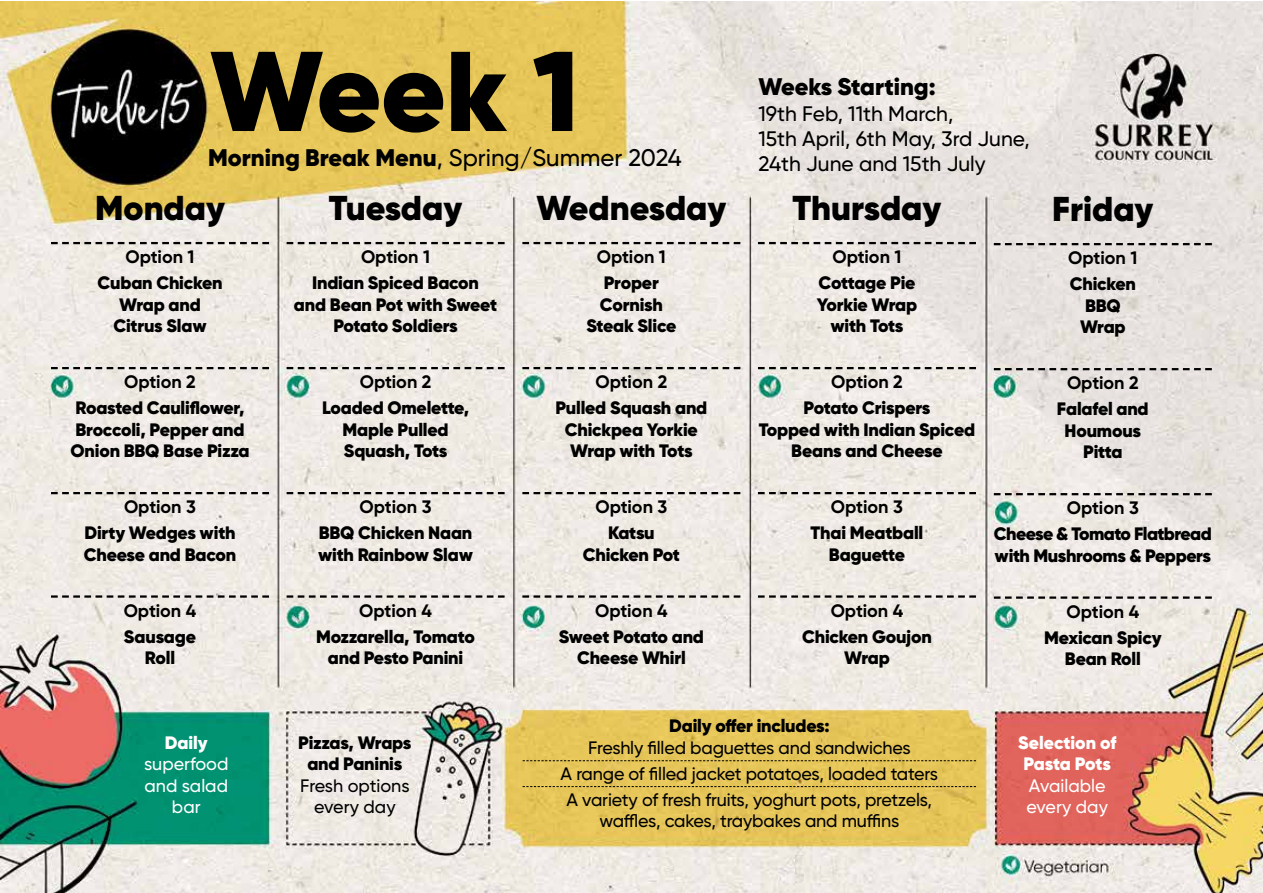
<style>
.page{position:relative;width:1263px;height:893px;background:#fff}
.page>*{position:absolute;margin:0;border:0;box-sizing:border-box;transform-origin:0 0}
.Week_title{font:900 113.1px "Gilroy";color:#000}
.t1{font:900 34.5px "Gilroy";color:#000}
.Page_Subhead_Bold{font:500 24px "Gilroy";color:#000}
.Page_Subhead_Bold-2{font:900 24px "Gilroy";color:#000}
.Dates{font:500 21px/25.2px "Gilroy";color:#000}
.Body_Bold{font:900 18px/21.6px "Gilroy";letter-spacing:-.01em;color:#000;text-align:center}
.Body_Light{font:500 18px/21.6px "Gilroy";letter-spacing:-.01em;color:#000;text-align:center}
.t2{font:700 18px "Gilroy";color:#000}
.Body_Bold-2{font:900 18px/21.6px "Gilroy";letter-spacing:-.03em;color:#000}
.Body_White_Light{font:500 18px/21.6px "Gilroy";color:#fff}
.Body_White_Bold{font:900 18px "Gilroy";color:#fff}
.s1{font-weight:900}
</style>
<div class="page">
<img style="left:0;top:1px;width:1263px;height:892px">
<svg style="left:51px;top:242px;width:218px;height:2px"></svg>
<svg style="left:51px;top:367px;width:218px;height:2px"></svg>
<svg style="left:51px;top:492px;width:218px;height:2px"></svg>
<svg style="left:51px;top:595px;width:218px;height:3px"></svg>
<svg style="left:287px;top:242px;width:218px;height:2px"></svg>
<svg style="left:287px;top:367px;width:218px;height:2px"></svg>
<svg style="left:287px;top:492px;width:218px;height:2px"></svg>
<svg style="left:287px;top:595px;width:218px;height:3px"></svg>
<svg style="left:522px;top:242px;width:218px;height:2px"></svg>
<svg style="left:522px;top:367px;width:218px;height:2px"></svg>
<svg style="left:522px;top:492px;width:218px;height:2px"></svg>
<svg style="left:522px;top:595px;width:218px;height:3px"></svg>
<svg style="left:758px;top:242px;width:218px;height:2px"></svg>
<svg style="left:758px;top:367px;width:218px;height:2px"></svg>
<svg style="left:758px;top:492px;width:218px;height:2px"></svg>
<svg style="left:758px;top:595px;width:218px;height:3px"></svg>
<svg style="left:994px;top:243px;width:218px;height:2px"></svg>
<svg style="left:994px;top:368px;width:218px;height:2px"></svg>
<svg style="left:994px;top:493px;width:218px;height:2px"></svg>
<svg style="left:994px;top:596px;width:218px;height:3px"></svg>
<svg style="left:523px;top:760px;width:453px;height:1px"></svg>
<svg style="left:523px;top:786px;width:453px;height:1px"></svg>
<p class="Week_title" style="left:210px;top:20px;width:371px">Week 1</p>
<p class="Page_Subhead_Bold" style="left:208px;top:143px;width:475px"><span class="s1">Morning Break Menu</span>, Spring/Summer 2024</p>
<h2 class="t1" style="left:95px;top:186px;width:131px">Monday</h2>
<p class="t2" style="left:125px;top:246px;width:71px">Option 1</p>
<p class="Body_Bold" style="left:97px;top:272px;width:127px">Cuban Chicken<br>Wrap and<br>Citrus Slaw</p>
<h2 class="t1" style="left:329px;top:186px;width:135px">Tuesday</h2>
<p class="t2" style="left:361px;top:246px;width:71px">Option 1</p>
<p class="Body_Bold" style="left:294px;top:272px;width:205px">Indian Spiced Bacon and Bean Pot with Sweet<br>Potato Soldiers</p>
<h2 class="t1" style="left:536px;top:186px;width:191px">Wednesday</h2>
<p class="t2" style="left:597px;top:246px;width:71px">Option 1</p>
<p class="Body_Bold" style="left:586px;top:272px;width:91px">Proper<br>Cornish<br>Steak Slice</p>
<p class="t2" style="left:124px;top:371px;width:73px">Option 2</p>
<p class="Body_Bold" style="left:71px;top:397px;width:180px;text-align:left">Roasted Cauliflower,<br>Broccoli, Pepper and<br>Onion BBQ Base Pizza</p>
<p class="t2" style="left:124px;top:496px;width:73px">Option 3</p>
<p class="Body_Bold" style="left:84px;top:522px;width:154px;text-align:left">Dirty Wedges with<br>Cheese and Bacon</p>
<p class="t2" style="left:360px;top:371px;width:73px">Option 2</p>
<p class="Body_Bold" style="left:322px;top:397px;width:149px">Loaded Omelette,<br>Maple Pulled<br>Squash, Tots</p>
<p class="t2" style="left:360px;top:496px;width:73px">Option 3</p>
<p class="Body_Bold" style="left:318px;top:522px;width:156px;text-align:left">BBQ Chicken Naan with Rainbow Slaw</p>
<p class="t2" style="left:595px;top:371px;width:73px">Option 2</p>
<p class="Body_Bold" style="left:555px;top:397px;width:153px">Pulled Squash and<br>Chickpea Yorkie<br>Wrap with Tots</p>
<p class="t2" style="left:595px;top:496px;width:73px">Option 3</p>
<p class="Body_Bold" style="left:583px;top:522px;width:99px">Katsu<br>Chicken Pot</p>
<p class="t2" style="left:124px;top:599px;width:74px">Option 4</p>
<p class="Body_Bold" style="left:124px;top:625px;width:74px">Sausage<br>Roll</p>
<p class="t2" style="left:359px;top:599px;width:74px">Option 4</p>
<p class="Body_Bold" style="left:316px;top:625px;width:160px">Mozzarella, Tomato and Pesto Panini</p>
<p class="t2" style="left:595px;top:599px;width:74px">Option 4</p>
<p class="Body_Bold" style="left:559px;top:625px;width:147px">Sweet Potato and<br>Cheese Whirl</p>
<p class="Page_Subhead_Bold-2" style="left:758px;top:72px;width:179px">Weeks Starting:</p>
<h2 class="Dates" style="left:758px;top:101px;width:273px">19th Feb, 11th March,<br>15th April, 6th May, 3rd June,<br>24th June and 15th July</h2>
<h2 class="t1" style="left:792px;top:186px;width:150px">Thursday</h2>
<p class="t2" style="left:832px;top:246px;width:71px">Option 1</p>
<p class="Body_Bold" style="left:817px;top:272px;width:102px">Cottage Pie<br>Yorkie Wrap with Tots</p>
<p class="t2" style="left:831px;top:371px;width:73px">Option 2</p>
<p class="Body_Bold" style="left:759px;top:397px;width:218px">Potato Crispers<br>Topped with Indian Spiced<br>Beans and Cheese</p>
<h2 class="t1" style="left:1052px;top:187px;width:103px">Friday</h2>
<p class="t2" style="left:1068px;top:247px;width:71px">Option 1</p>
<p class="Body_Bold" style="left:1070px;top:273px;width:68px">Chicken<br>BBQ<br>Wrap</p>
<p class="t2" style="left:1067px;top:372px;width:73px">Option 2</p>
<p class="Body_Bold" style="left:1057px;top:398px;width:93px">Falafel and<br>Houmous<br>Pitta</p>
<p class="t2" style="left:831px;top:496px;width:73px">Option 3</p>
<p class="Body_Bold" style="left:811px;top:522px;width:114px">Thai Meatball<br>Baguette</p>
<p class="t2" style="left:831px;top:599px;width:74px">Option 4</p>
<p class="Body_Bold" style="left:802px;top:625px;width:131px">Chicken Goujon<br>Wrap</p>
<p class="t2" style="left:1067px;top:497px;width:73px">Option 3</p>
<p class="Body_Bold-2" style="left:994px;top:523px;width:219px">Cheese &amp; Tomato Flatbread with Mushrooms &amp; Peppers</p>
<p class="t2" style="left:1066px;top:600px;width:74px">Option 4</p>
<p class="Body_Bold" style="left:1044px;top:626px;width:119px">Mexican Spicy<br>Bean Roll</p>
<p class="Body_White_Bold" style="left:165px;top:731px;width:45px">Daily</p>
<p class="Body_White_Light" style="left:144px;top:753px;width:86px">superfood and salad</p>
<p class="Body_White_Light" style="left:172px;top:796px;width:30px">bar</p>
<p class="Body_Bold" style="left:298px;top:731px;width:115px">Pizzas, Wraps and Paninis</p>
<p class="Body_Light" style="left:300px;top:774px;width:111px">Fresh options every day</p>
<p class="Body_Bold" style="left:669px;top:715px;width:162px">Daily offer includes:</p>
<p class="Body_Light" style="left:588px;top:737px;width:324px">Freshly filled baguettes and sandwiches</p>
<p class="Body_Light" style="left:561px;top:763px;width:379px">A range of filled jacket potatoes, loaded taters</p>
<p class="Body_Light" style="left:567px;top:788px;width:367px">A variety of fresh fruits, yoghurt pots, pretzels, waffles, cakes, traybakes and muffins</p>
<p class="Body_White_Bold" style="left:1018px;top:731px;width:100px">Selection of</p>
<p class="Body_White_Bold" style="left:1023px;top:752px;width:89px">Pasta Pots</p>
<p class="Body_White_Light" style="left:1026px;top:774px;width:83px">Available every day</p>
</div>
